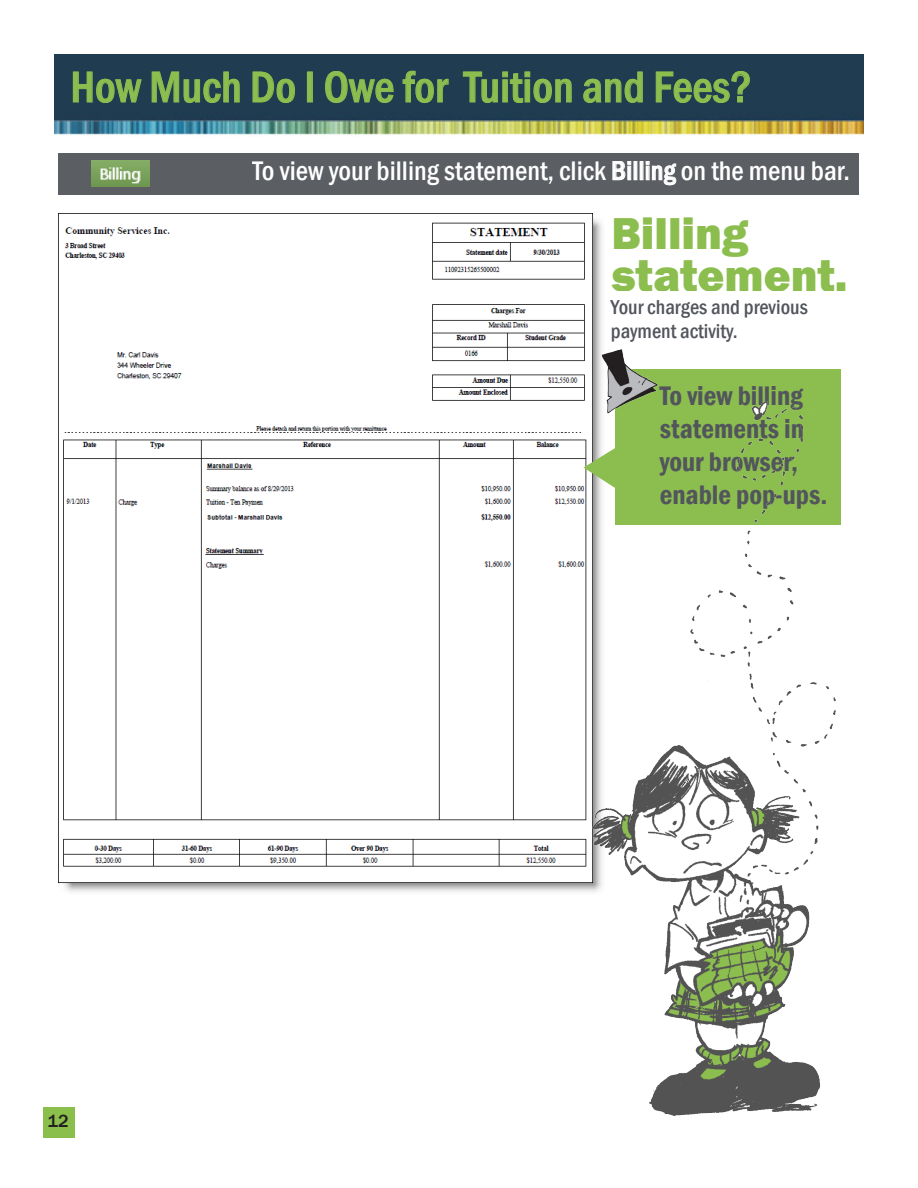
<style>
.page{position:relative;width:918px;height:1188px;background:#fff}
.page>*{position:absolute;margin:0;border:0;box-sizing:border-box;transform-origin:0 0}
.t1{font:800 46.05px/41.4px "Franklin Gothic";color:#8cbe4f}
.t2{font:500 condensed 45px "Franklin Gothic";color:#8cbe4f}
.t3{font:500 condensed 27.6px "Franklin Gothic";color:#fff}
.t4{font:600 condensed 27.6px/33.2px "Franklin Gothic";color:#52555c}
.t5{font:500 condensed 20.7px/24.9px "Franklin Gothic";color:#52555c}
.t6{font:500 18px "Franklin Gothic";color:#231f20}
</style>
<div class="page">
<div style="left:43px;top:1108px;width:31px;height:30px;background:#8abf4c"></div>
<div style="left:59px;top:153px;width:800px;height:42px;background:#5b5e63"></div>
<svg style="left:613px;top:161px;width:18px;height:19px"></svg>
<div style="left:628px;top:166px;width:3px;height:14px;border:1px solid #fff"></div>
<div style="left:640px;top:161px;width:3px;height:19px;border:1px solid #fff"></div>
<svg style="left:646px;top:161px;width:30px;height:24px"></svg>
<img style="left:59px;top:213px;width:543px;height:679px">
<div style="left:616px;top:369px;width:225px;height:156px;background:#8cbe4f"></div>
<img style="left:600px;top:331px;width:58px;height:68px">
<img style="left:91px;top:161px;width:58px;height:26px">
<svg style="left:584px;top:447px;width:7px;height:42px"></svg>
<img style="left:54px;top:54px;width:810px;height:82px">
<svg style="left:73px;top:71px;width:69px;height:32px;background:#335450"></svg>
<svg style="left:151px;top:71px;width:89px;height:32px;background:#355650"></svg>
<svg style="left:252px;top:71px;width:43px;height:32px"></svg>
<div style="left:307px;top:72px;width:6px;height:30px;border:1px solid #8cbe4f"></div>
<svg style="left:325px;top:71px;width:69px;height:32px;background:#345450"></svg>
<svg style="left:402px;top:70px;width:47px;height:33px;background:#325250"></svg>
<svg style="left:463px;top:71px;width:109px;height:32px;background:#345450"></svg>
<svg style="left:583px;top:71px;width:60px;height:32px;background:#345550"></svg>
<svg style="left:656px;top:71px;width:94px;height:32px;background:#335350"></svg>
<img style="left:591px;top:399px;width:245px;height:717px">
<p class="t2" style="left:70px;top:58px;width:683px">How Much Do I Owe for Tuition and Fees?</p>
<p class="t3" style="left:253px;top:152px;width:599px">To view your billing statement, click Billing on the menu bar.</p>
<h1 class="t1" style="left:611px;top:213px;width:238px">Billing statement.</h1>
<p class="t5" style="left:611px;top:294px;width:198px">Your charges and previous payment activity.</p>
<p class="t6" style="left:47px;top:1110px;width:23px">12</p>
<p class="t4" style="left:660px;top:379px;width:169px">To view billing statements in your browser, enable pop-ups.</p>
</div>
